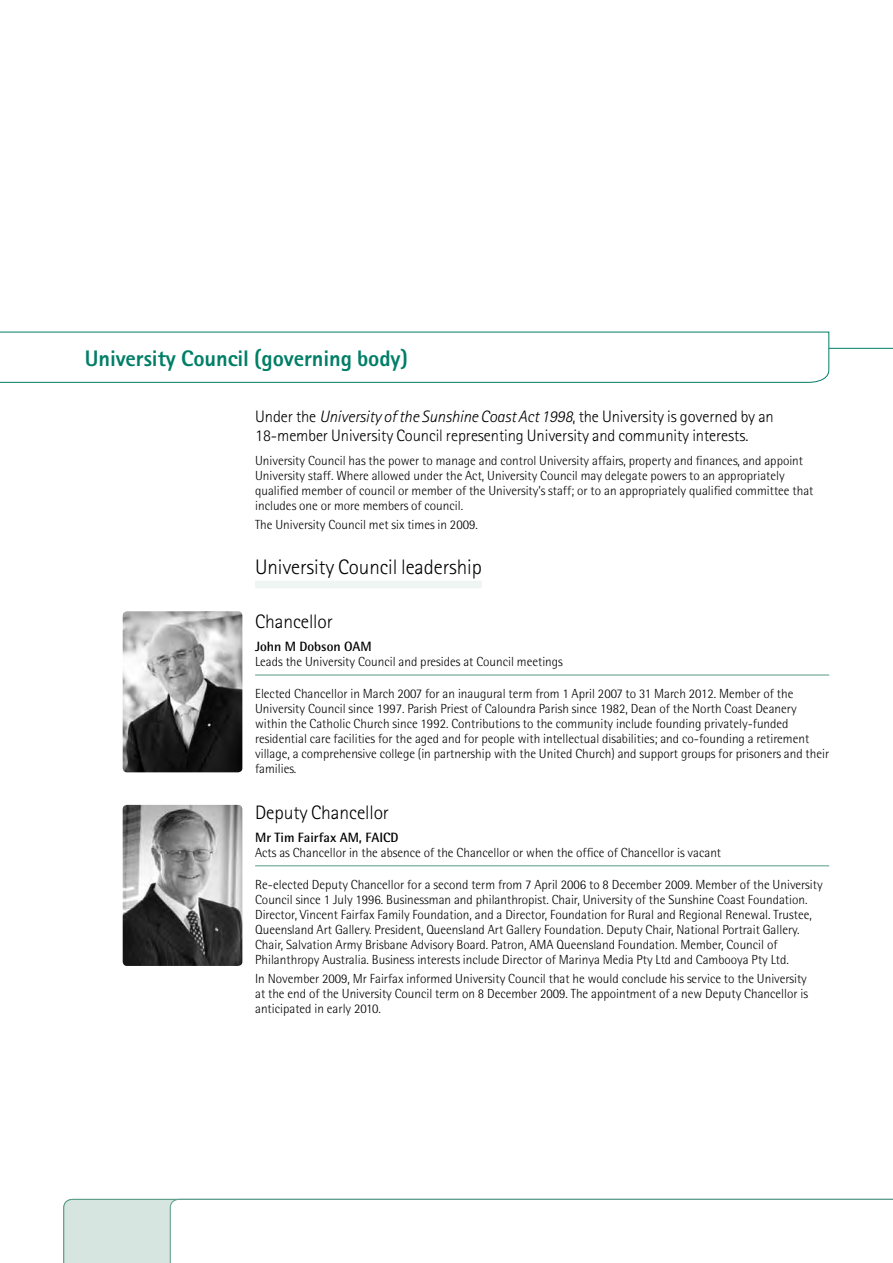
<style>
.page{position:relative;width:893px;height:1263px;background:#fff}
.page>*{position:absolute;margin:0;border:0;box-sizing:border-box;transform-origin:0 0}
.t1{font:800 22.5px "Rotis Sans Serif";letter-spacing:-.005em;color:#007e67}
.t2{font:300 21px "Rotis Sans Serif";letter-spacing:-.005em;color:#000}
.t3{font:300 19.5px "Rotis Sans Serif";letter-spacing:-.005em;color:#000}
.t4{font:300 16.5px/19.5px "Rotis Sans Serif";letter-spacing:-.005em;color:#000}
.t5{font:700 13.5px "Rotis Semi Sans";color:#000}
.t6{font:300 13.2px/15px "Rotis Semi Sans";color:#000}
.s1{font-style:italic}
</style>
<div class="page">
<hr style="left:0;top:348px;width:893px;height:1px;background:#007e67">
<svg style="left:0;top:331px;width:830px;height:52px"></svg>
<div style="left:255px;top:581px;width:227px;height:7px;background:#eff5f2"></div>
<hr style="left:255px;top:675px;width:574px;height:1px;background:#579b87">
<hr style="left:255px;top:865px;width:574px;height:1px;background:#579b87">
<img style="left:123px;top:611px;width:119px;height:161px">
<img style="left:123px;top:805px;width:119px;height:161px">
<div style="left:64px;top:1199px;width:106px;height:64px;background:#d6e5df"></div>
<svg style="left:170px;top:1199px;width:723px;height:64px"></svg>
<h1 class="t1" style="left:85px;top:344px;width:324px">University Council (governing body)</h1>
<p class="t4" style="left:255px;top:406px;width:520px">Under the <span class="s1">University of the Sunshine Coast Act 1998</span>, the University is governed by an<br>18-member University Council representing University and community interests.</p>
<p class="t6" style="left:255px;top:453px;width:560px">University Council has the power to manage and control University affairs, property and finances, and appoint University staff. Where allowed under the Act, University Council may delegate powers to an appropriately qualified member of council or member of the University’s staff; or to an appropriately qualified committee that includes one or more members of council.</p>
<p class="t6" style="left:255px;top:517px;width:224px">The University Council met six times in 2009.</p>
<h2 class="t2" style="left:255px;top:555px;width:228px">University Council leadership</h2>
<h3 class="t3" style="left:255px;top:610px;width:79px">Chancellor</h3>
<p class="t5" style="left:255px;top:638px;width:118px">John M Dobson OAM</p>
<p class="t6" style="left:255px;top:654px;width:309px">Leads the University Council and presides at Council meetings</p>
<p class="t6" style="left:255px;top:686px;width:576px">Elected Chancellor in March 2007 for an inaugural term from 1 April 2007 to 31 March 2012. Member of the University Council since 1997. Parish Priest of Caloundra Parish since 1982, Dean of the North Coast Deanery within the Catholic Church since 1992. Contributions to the community include founding privately-funded residential care facilities for the aged and for people with intellectual disabilities; and co-founding a retirement village, a comprehensive college (in partnership with the United Church) and support groups for prisoners and their families.</p>
<h3 class="t3" style="left:255px;top:801px;width:135px">Deputy Chancellor</h3>
<p class="t5" style="left:255px;top:829px;width:145px">Mr Tim Fairfax AM, FAICD</p>
<p class="t6" style="left:255px;top:845px;width:468px">Acts as Chancellor in the absence of the Chancellor or when the office of Chancellor is vacant</p>
<p class="t6" style="left:255px;top:877px;width:569px">Re-elected Deputy Chancellor for a second term from 7 April 2006 to 8 December 2009. Member of the University Council since 1 July 1996. Businessman and philanthropist. Chair, University of the Sunshine Coast Foundation.<br>Director, Vincent Fairfax Family Foundation, and a Director, Foundation for Rural and Regional Renewal. Trustee, Queensland Art Gallery. President, Queensland Art Gallery Foundation. Deputy Chair, National Portrait Gallery.<br>Chair, Salvation Army Brisbane Advisory Board. Patron, AMA Queensland Foundation. Member, Council of Philanthropy Australia. Business interests include Director of Marinya Media Pty Ltd and Cambooya Pty Ltd.</p>
<p class="t6" style="left:255px;top:971px;width:554px;text-align:justify">In November 2009, Mr Fairfax informed University Council that he would conclude his service to the University at the end of the University Council term on 8 December 2009. The appointment of a new Deputy Chancellor is anticipated in early 2010.</p>
</div>
